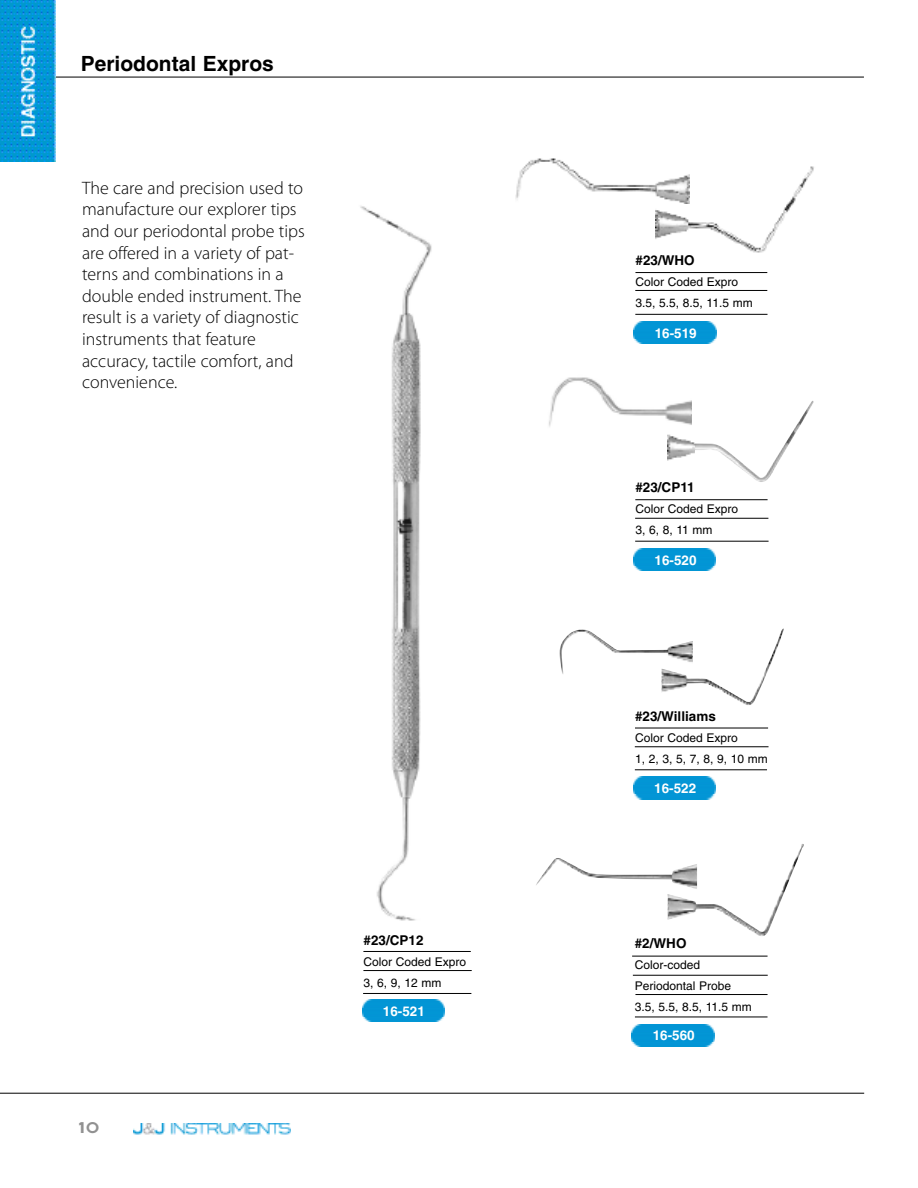
<style>
.page{position:relative;width:918px;height:1188px;background:#fff}
.page>*{position:absolute;margin:0;border:0;box-sizing:border-box;transform-origin:0 0}
.t1{font:700 21px "Helvetica";color:#000}
.t2{font:300 18px/21.6px "Myriad Pro";color:#000}
.t3{font:700 15px "Blair ITC Std";color:#919191}
.t4{font:700 13.5px "Helvetica";color:#000}
.t5{font:700 13.5px "Helvetica";color:#fff}
.t6{font:12px/21px "Helvetica";color:#000}
</style>
<div class="page">
<img style="left:668px;top:844px;width:136px;height:92px">
<img style="left:536px;top:857px;width:161px;height:32px">
<hr style="left:632px;top:956px;width:136px;height:1px;background:#000">
<hr style="left:633px;top:975px;width:135px;height:1px;background:#000">
<hr style="left:635px;top:994px;width:133px;height:1px;background:#000">
<hr style="left:0;top:77px;width:864px;height:1px;background:#000">
<img style="left:656px;top:166px;width:158px;height:87px">
<img style="left:515px;top:158px;width:174px;height:45px">
<hr style="left:635px;top:272px;width:132px;height:1px;background:#000">
<hr style="left:635px;top:290px;width:132px;height:1px;background:#000">
<img style="left:634px;top:321px;width:82px;height:9px">
<img style="left:634px;top:330px;width:82px;height:14px">
<img style="left:662px;top:628px;width:122px;height:77px">
<img style="left:560px;top:628px;width:133px;height:47px">
<img style="left:360px;top:206px;width:72px;height:715px">
<hr style="left:363px;top:951px;width:108px;height:1px;background:#000">
<hr style="left:363px;top:970px;width:109px;height:1px;background:#000">
<img style="left:362px;top:999px;width:82px;height:9px">
<img style="left:362px;top:1008px;width:82px;height:14px">
<hr style="left:635px;top:314px;width:133px;height:1px;background:#000">
<hr style="left:363px;top:993px;width:108px;height:1px;background:#000">
<img style="left:695px;top:401px;width:119px;height:81px">
<img style="left:668px;top:435px;width:27px;height:26px">
<img style="left:549px;top:377px;width:143px;height:58px">
<hr style="left:635px;top:499px;width:133px;height:1px;background:#000">
<hr style="left:635px;top:518px;width:133px;height:1px;background:#000">
<img style="left:634px;top:548px;width:82px;height:9px">
<img style="left:634px;top:557px;width:82px;height:14px">
<hr style="left:635px;top:541px;width:134px;height:1px;background:#000">
<hr style="left:635px;top:728px;width:133px;height:1px;background:#000">
<hr style="left:635px;top:747px;width:134px;height:1px;background:#000">
<img style="left:633px;top:777px;width:83px;height:9px">
<img style="left:633px;top:786px;width:83px;height:13px">
<hr style="left:635px;top:770px;width:132px;height:1px;background:#000">
<img style="left:632px;top:1024px;width:82px;height:9px">
<img style="left:632px;top:1033px;width:82px;height:14px">
<hr style="left:635px;top:1017px;width:133px;height:1px;background:#000">
<img style="left:134px;top:1123px;width:157px;height:12px">
<img style="left:0;top:0;width:55px;height:162px">
<hr style="left:0;top:1093px;width:864px;height:1px;background:#000">
<p class="t1" style="left:81px;top:55px;width:195px">Periodontal Expros</p>
<p class="t2" style="left:82px;top:178px;width:224px">The care and precision used to manufacture our explorer tips and our periodontal probe tips are offered in a variety of pat&shy;terns and combinations in a double ended instrument. The result is a variety of diagnostic instruments that feature accuracy, tactile comfort, and convenience.</p>
<p class="t3" style="left:79px;top:1122px;width:23px">10</p>
<p class="t4" style="left:364px;top:935px;width:62px">#23/CP12</p>
<p class="t6" style="left:364px;top:952px;width:104px">Color Coded Expro<br>3, 6, 9, 12 mm</p>
<p class="t5" style="left:383px;top:1005px;width:44px">16-521</p>
<p class="t4" style="left:635px;top:255px;width:61px">#23/WHO</p>
<p class="t6" style="left:635px;top:273px;width:119px">Color Coded Expro<br>3.5, 5.5, 8.5, 11.5 mm</p>
<p class="t5" style="left:655px;top:327px;width:44px">16-519</p>
<p class="t4" style="left:635px;top:482px;width:61px">#23/CP11</p>
<p class="t6" style="left:635px;top:500px;width:104px">Color Coded Expro<br>3, 6, 8, 11 mm</p>
<p class="t5" style="left:655px;top:554px;width:44px">16-520</p>
<p class="t4" style="left:635px;top:711px;width:82px">#23/Williams</p>
<p class="t6" style="left:635px;top:728px;width:134px">Color Coded Expro<br>1, 2, 3, 5, 7, 8, 9, 10 mm</p>
<p class="t5" style="left:654px;top:783px;width:44px">16-522</p>
<p class="t4" style="left:635px;top:938px;width:53px">#2/WHO</p>
<p class="t6" style="left:635px;top:956px;width:119px">Color-coded<br>Periodontal Probe<br>3.5, 5.5, 8.5, 11.5 mm</p>
<p class="t5" style="left:653px;top:1030px;width:44px">16-560</p>
</div>
